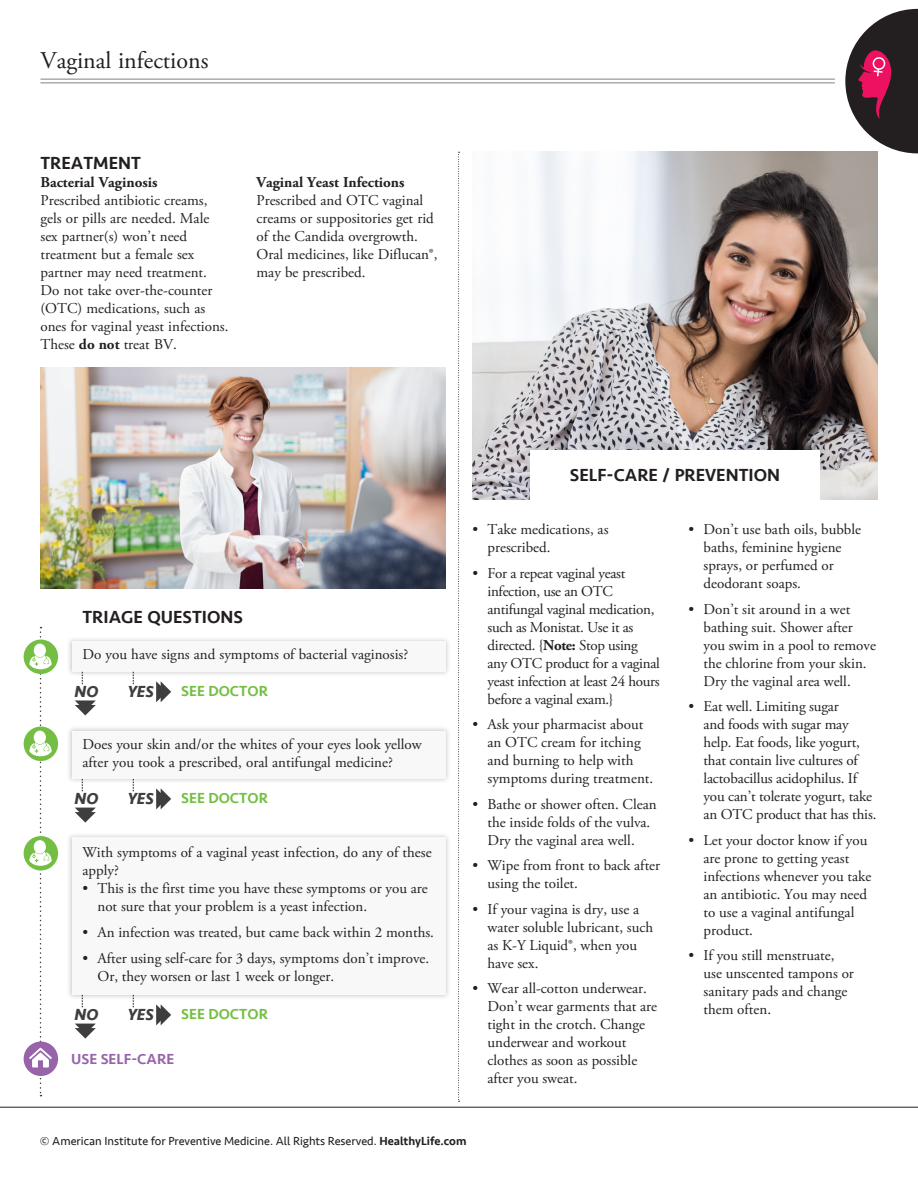
<style>
.page{position:relative;width:918px;height:1188px;background:#fff}
.page>*{position:absolute;margin:0;border:0;box-sizing:border-box;transform-origin:0 0}
.Body_IntroParagraph{font:24px "Adobe Garamond Pro";color:#231f20}
.Body_SubHead{font:500 18px "Seravek";color:#231f20}
.Body_Text{font:italic 700 16.5px "Seravek";color:#3e3e3f}
.FlowChart_NoYes{font:italic 700 16.5px "Seravek";color:#3e3e3f}
.Body_Bullet{font:15px/18px "Adobe Garamond Pro";color:#231f20}
.Body_Text-2{font:15px/18px "Adobe Garamond Pro";color:#231f20}
.Body_Bullet-2{font:15px/18px "Adobe Garamond Pro";letter-spacing:-.02em;color:#231f20}
.Body_Text-3{font:700 15px "Adobe Garamond Pro";color:#231f20}
.FlowChart_SeeDoctor{font:500 15px "Seravek";color:#74bf43}
.FlowChart_UseSelfCare{font:500 15px "Seravek";color:#9764aa}
.t1{font:12px "Seravek";color:#231f20}
.s1{font-weight:700}
.s2{font-weight:500}
</style>
<div class="page">
<div style="left:66px;top:832px;width:385px;height:168px;background:#231f20;opacity:.25"></div>
<div style="left:72px;top:837px;width:374px;height:158px;background:#f8f8f9"></div>
<div style="left:66px;top:725px;width:385px;height:59px;background:#231f20;opacity:.25"></div>
<div style="left:72px;top:731px;width:374px;height:47px;background:#f8f8f9"></div>
<div style="left:66px;top:637px;width:385px;height:40px;background:#231f20;opacity:.25"></div>
<div style="left:72px;top:642px;width:374px;height:30px;background:#f8f8f9"></div>
<svg style="left:458px;top:152px;width:2px;height:950px"></svg>
<svg style="left:75px;top:700px;width:21px;height:16px"></svg>
<svg style="left:156px;top:681px;width:15px;height:21px"></svg>
<svg style="left:82px;top:672px;width:1px;height:12px"></svg>
<svg style="left:133px;top:672px;width:1px;height:12px"></svg>
<svg style="left:75px;top:808px;width:21px;height:15px"></svg>
<svg style="left:156px;top:788px;width:15px;height:21px"></svg>
<div style="left:24px;top:640px;width:34px;height:34px;background:#74bf43;border-radius:50%"></div>
<div style="left:24px;top:727px;width:34px;height:34px;background:#74bf43;border-radius:50%"></div>
<div style="left:24px;top:1042px;width:34px;height:34px;background:#9764aa;border-radius:50%"></div>
<img style="left:40px;top:368px;width:406px;height:221px">
<div style="left:24px;top:836px;width:34px;height:35px;background:#74bf43;border-radius:50%"></div>
<svg style="left:29px;top:627px;width:23px;height:469px"></svg>
<svg style="left:75px;top:1024px;width:21px;height:15px"></svg>
<svg style="left:156px;top:1004px;width:15px;height:21px"></svg>
<img style="left:472px;top:152px;width:406px;height:347px">
<div style="left:530px;top:451px;width:290px;height:62px;background:#fff"></div>
<hr style="left:0;top:1107px;width:918px;height:1px;background:#231f20">
<hr style="left:40px;top:79px;width:795px;height:1px;background:#808285">
<hr style="left:40px;top:82px;width:795px;height:1px;background:#808285">
<svg style="left:845px;top:9px;width:73px;height:144px"></svg>
<p class="Body_IntroParagraph" style="left:40px;top:46px;width:169px">Vaginal infections</p>
<p class="Body_SubHead" style="left:40px;top:151px;width:102px">TREATMENT</p>
<p class="Body_Text-3" style="left:40px;top:173px;width:118px">Bacterial Vaginosis</p>
<p class="Body_Text-2" style="left:40px;top:191px;width:190px">Prescribed antibiotic creams, gels or pills are needed. Male sex partner(s) won’t need treatment but a female sex partner may need treatment.<br>Do not take over-the-counter (OTC) medications, such as ones for vaginal yeast infections.<br>These <span class="s1">do not</span> treat BV.</p>
<p class="Body_Text-3" style="left:256px;top:173px;width:150px">Vaginal Yeast Infections</p>
<p class="Body_Text-2" style="left:256px;top:192px;width:183px">Prescribed and OTC vaginal creams or suppositories get rid of the Candida overgrowth.<br>Oral medicines, like Diflucan®, may be prescribed.</p>
<p class="Body_SubHead" style="left:82px;top:606px;width:162px">TRIAGE QUESTIONS</p>
<p class="Body_Text-2" style="left:82px;top:646px;width:327px">Do you have signs and symptoms of bacterial vaginosis?</p>
<p class="FlowChart_NoYes" style="left:74px;top:678px;width:25px">NO</p>
<p class="FlowChart_NoYes" style="left:128px;top:678px;width:27px">YES</p>
<p class="FlowChart_SeeDoctor" style="left:181px;top:682px;width:88px">SEE DOCTOR</p>
<p class="Body_Text-2" style="left:82px;top:736px;width:341px">Does your skin and/or the whites of your eyes look yellow after you took a prescribed, oral antifungal medicine?</p>
<p class="Body_Text" style="left:74px;top:785px;width:25px">NO</p>
<p class="Body_Text" style="left:128px;top:785px;width:27px">YES</p>
<p class="FlowChart_SeeDoctor" style="left:181px;top:789px;width:88px">SEE DOCTOR</p>
<p class="Body_Text-2" style="left:82px;top:844px;width:351px">With symptoms of a vaginal yeast infection, do any of these apply?</p>
<p class="Body_Bullet" style="left:98px;top:880px;width:332px;text-indent:-15px">• This is the first time you have these symptoms or you are not sure that your problem is a yeast infection.</p>
<p class="Body_Bullet" style="left:82px;top:924px;width:353px">• An infection was treated, but came back within 2 months.</p>
<p class="Body_Bullet" style="left:98px;top:949px;width:333px;text-indent:-15px">• After using self-care for 3 days, symptoms don’t improve.<br>Or, they worsen or last 1 week or longer.</p>
<p class="Body_Text" style="left:74px;top:1001px;width:25px">NO</p>
<p class="Body_Text" style="left:128px;top:1001px;width:27px">YES</p>
<p class="FlowChart_SeeDoctor" style="left:181px;top:1005px;width:88px">SEE DOCTOR</p>
<p class="FlowChart_UseSelfCare" style="left:71px;top:1050px;width:105px">USE SELF-CARE</p>
<p class="Body_SubHead" style="left:570px;top:464px;width:212px">SELF-CARE / PREVENTION</p>
<p class="Body_Bullet" style="left:488px;top:521px;width:123px;text-indent:-15px">• Take medications, as prescribed.</p>
<p class="Body_Bullet-2" style="left:488px;top:564px;width:174px;text-indent:-15px">• For a repeat vaginal yeast infection, use an OTC antifungal vaginal medication, such as Monistat. Use it as directed. {<span class="s1">Note:</span> Stop using any OTC product for a vaginal yeast infection at least 24 hours before a vaginal exam.}</p>
<p class="Body_Bullet" style="left:488px;top:716px;width:167px;text-indent:-15px">• Ask your pharmacist about an OTC cream for itching and burning to help with symptoms during treatment.</p>
<p class="Body_Bullet" style="left:472px;top:796px;width:186px;text-align:center">• Bathe or shower often. Clean the inside folds of the vulva.<br>Dry the vaginal area well.</p>
<p class="Body_Bullet" style="left:488px;top:857px;width:174px;text-indent:-15px">• Wipe from front to back after using the toilet.</p>
<p class="Body_Bullet" style="left:488px;top:901px;width:167px;text-indent:-15px">• If your vagina is dry, use a water soluble lubricant, such as K-Y Liquid®, when you have sex.</p>
<p class="Body_Bullet" style="left:488px;top:980px;width:171px;text-indent:-15px">• Wear all-cotton underwear.<br>Don’t wear garments that are tight in the crotch. Change underwear and workout clothes as soon as possible after you sweat.</p>
<p class="Body_Bullet" style="left:704px;top:521px;width:159px;text-indent:-15px">• Don’t use bath oils, bubble baths, feminine hygiene sprays, or perfumed or deodorant soaps.</p>
<p class="Body_Bullet" style="left:704px;top:600px;width:174px;text-indent:-15px">• Don’t sit around in a wet bathing suit. Shower after you swim in a pool to remove the chlorine from your skin.<br>Dry the vaginal area well.</p>
<p class="Body_Bullet" style="left:704px;top:698px;width:174px;text-indent:-15px">• Eat well. Limiting sugar<br>and foods with sugar may help. Eat foods, like yogurt, that contain live cultures of lactobacillus acidophilus. If you can’t tolerate yogurt, take an OTC product that has this.</p>
<p class="Body_Bullet" style="left:704px;top:832px;width:169px;text-indent:-15px">• Let your doctor know if you are prone to getting yeast infections whenever you take an antibiotic. You may need to use a vaginal antifungal product.</p>
<p class="Body_Bullet" style="left:704px;top:947px;width:152px;text-indent:-15px">• If you still menstruate, use unscented tampons or sanitary pads and change them often.</p>
<p class="t1" style="left:40px;top:1132px;width:428px">© American Institute for Preventive Medicine. All Rights Reserved. <span class="s2">HealthyLife.com</span></p>
</div>
